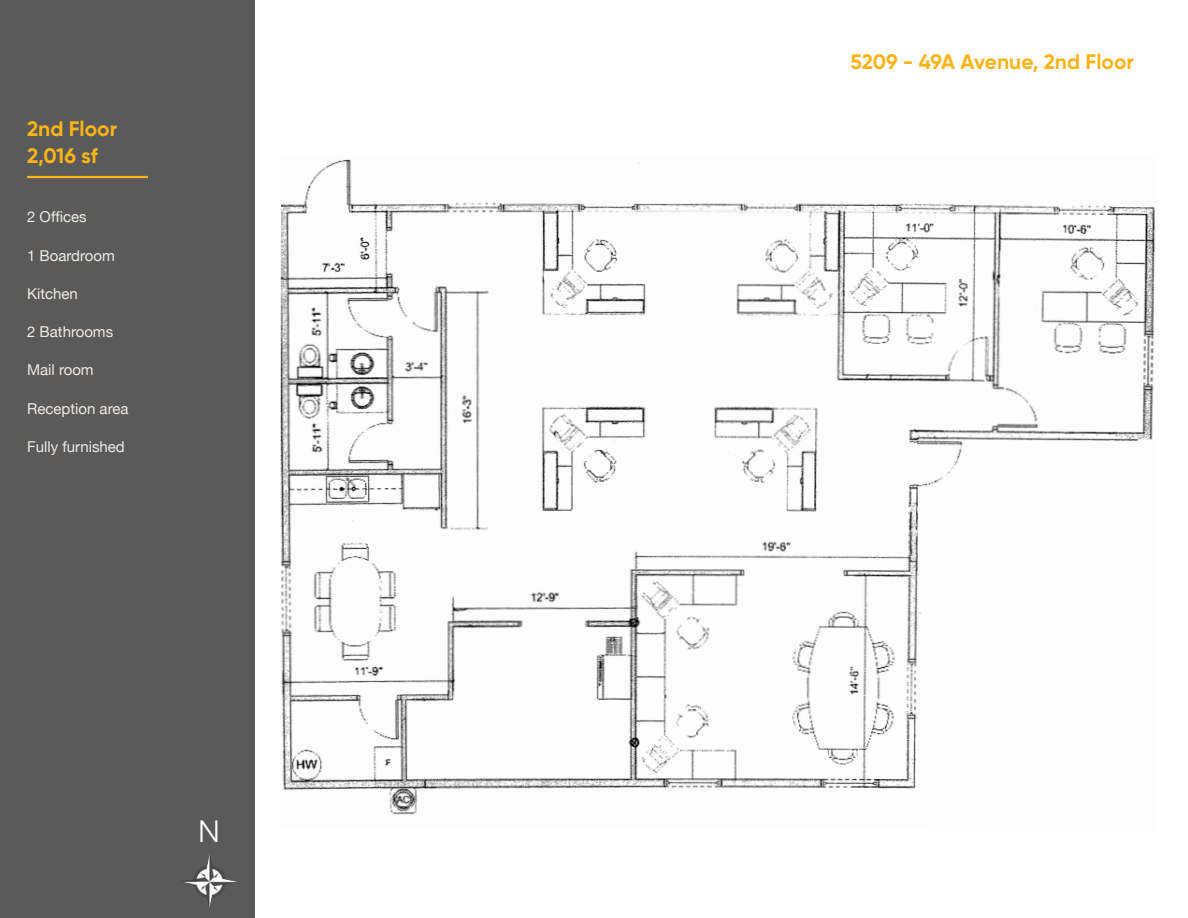
<style>
.page{position:relative;width:1188px;height:918px;background:#fff}
.page>*{position:absolute;margin:0;border:0;box-sizing:border-box;transform-origin:0 0}
.t1{font:300 30px "Helvetica Neue";color:#fff}
.t2{font:700 21px "Gilroy";color:#fbb416}
.t3{font:15px "Helvetica Neue";color:#efeae7}
</style>
<div class="page">
<div style="left:0;top:0;width:255px;height:918px;background:#595a59"></div>
<img style="left:281px;top:159px;width:874px;height:656px">
<img style="left:182px;top:854px;width:55px;height:53px">
<hr style="left:27px;top:176px;width:121px;height:2px;background:#fbb416">
<p class="t2" style="left:27px;top:116px;width:92px">2nd Floor</p>
<p class="t2" style="left:27px;top:143px;width:72px">2,016 sf</p>
<p class="t3" style="left:27px;top:208px;width:61px">2 Offices</p>
<p class="t3" style="left:27px;top:246px;width:89px">1 Boardroom</p>
<p class="t3" style="left:27px;top:285px;width:52px">Kitchen</p>
<p class="t3" style="left:27px;top:323px;width:88px">2 Bathrooms</p>
<p class="t3" style="left:27px;top:361px;width:68px">Mail room</p>
<p class="t3" style="left:27px;top:399px;width:103px">Reception area</p>
<p class="t3" style="left:27px;top:438px;width:99px">Fully furnished</p>
<p class="t1" style="left:199px;top:813px;width:23px">N</p>
<p class="t2" style="left:851px;top:48px;width:285px">5209 - 49A Avenue, 2nd Floor</p>
</div>
